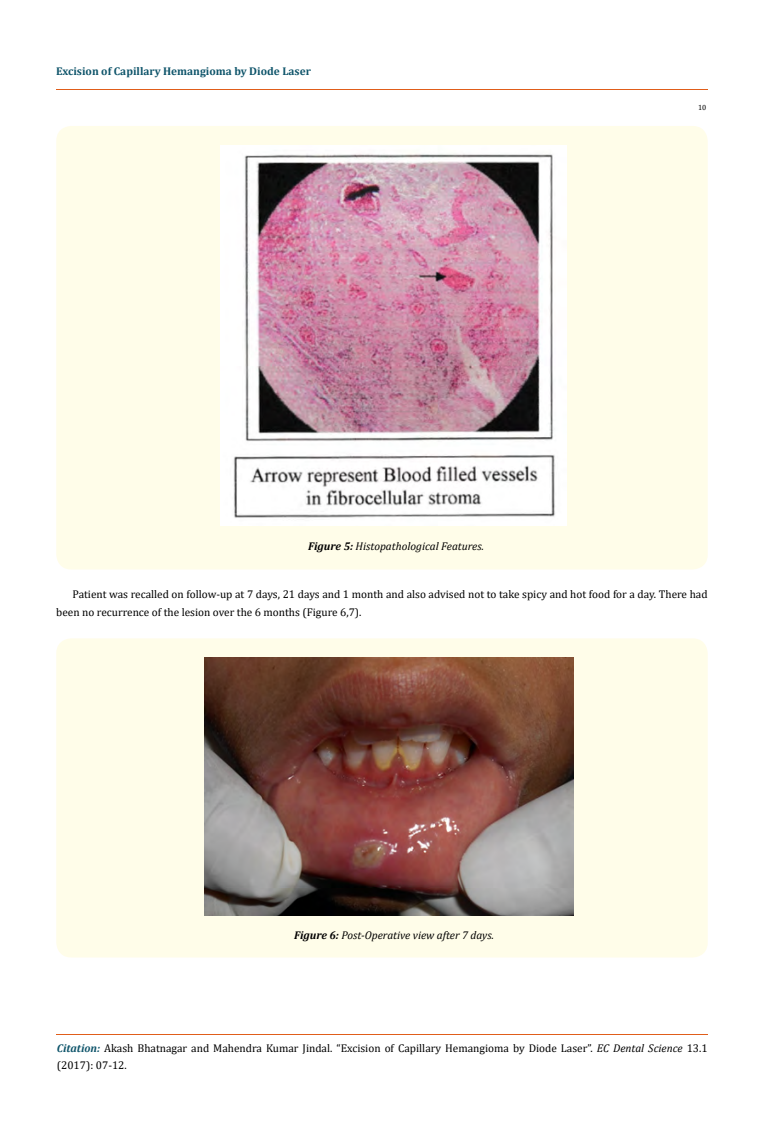
<style>
.page{position:relative;width:764px;height:1127px;background:#fff}
.page>*{position:absolute;margin:0;border:0;box-sizing:border-box;transform-origin:0 0}
.t1{font:11.25px/17.5px "Cambria";color:#000}
.t2{font:italic 11.25px "Cambria";color:#000}
.t3{font:700 11.25px "Cambria";color:#0e546a}
.t4{font:7.5px "Cambria";color:#000}
.s1{font-weight:700}
.s2{font-weight:700;font-style:italic;color:#0e546a}
.s3{font-style:italic}
</style>
<div class="page">
<hr style="left:56px;top:90px;width:652px;height:1px;background:#e05d1a">
<hr style="left:56px;top:1033px;width:652px;height:1px;background:#e05d1a">
<div style="left:56px;top:126px;width:652px;height:443px;background:#fffde9;border-radius:15px"></div>
<img style="left:220px;top:146px;width:346px;height:379px">
<div style="left:56px;top:638px;width:652px;height:319px;background:#fffde9;border-radius:15px"></div>
<img style="left:204px;top:657px;width:369px;height:258px">
<p class="t3" style="left:56px;top:63px;width:256px">Excision of Capillary Hemangioma by Diode Laser</p>
<p class="t4" style="left:698px;top:103px;width:10px">10</p>
<p class="t2" style="left:308px;top:537px;width:177px"><span class="s1">Figure 5:</span> Histopathological Features.</p>
<p class="t1" style="left:56px;top:585px;width:653px;text-indent:16px">Patient was recalled on follow-up at 7 days, 21 days and 1 month and also advised not to take spicy and hot food for a day. There had been no recurrence of the lesion over the 6 months (Figure 6,7).</p>
<p class="t2" style="left:294px;top:927px;width:201px"><span class="s1">Figure 6:</span> Post-Operative view after 7 days.</p>
<p class="t1" style="left:57px;top:1038px;width:652px"><span class="s2">Citation:</span> Akash Bhatnagar and Mahendra Kumar Jindal. “Excision of Capillary Hemangioma by Diode Laser”. <span class="s3">EC Dental Science</span> 13.1 (2017): 07-12.</p>
</div>
